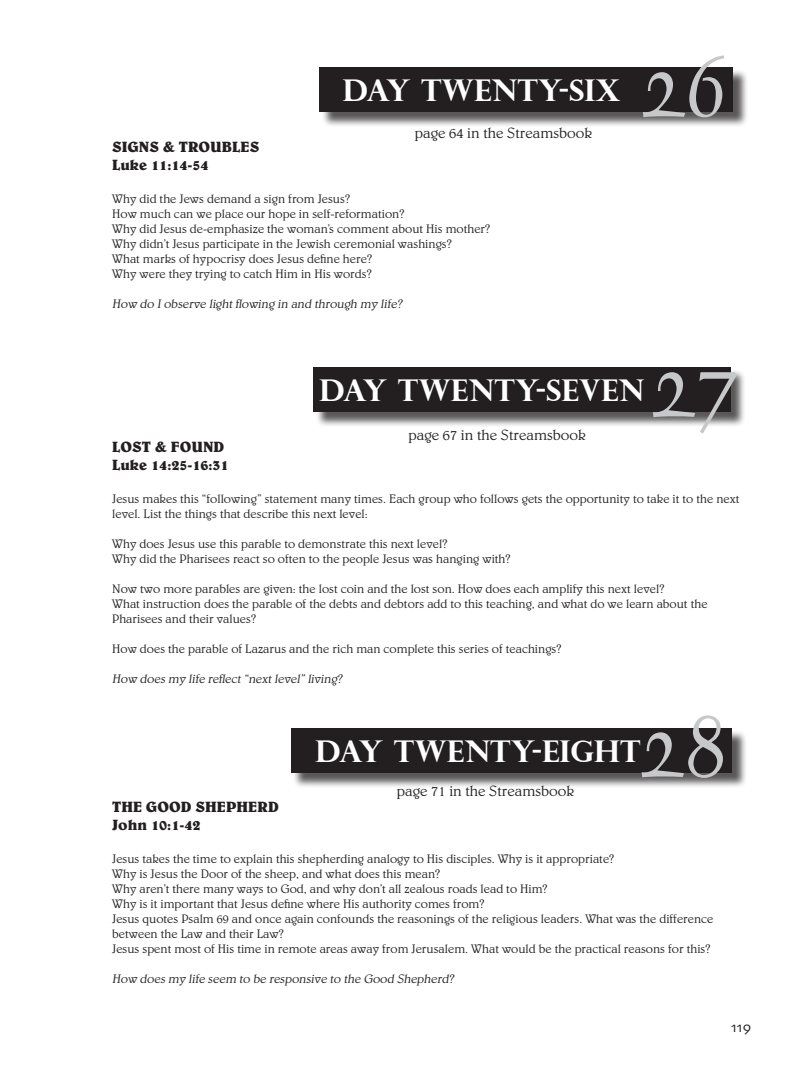
<style>
.page{position:relative;width:810px;height:1080px;background:#fff}
.page>*{position:absolute;margin:0;border:0;box-sizing:border-box;transform-origin:0 0}
.t1{font:90px "Dauphin Plain";color:#c7c8ca}
.t2{font:700 30px "Perpetua Titling";color:#fff}
.t3{font:700 15px "Belwe";color:#231f20}
.t4{font:300 15px "Belwe";color:#231f20}
.t5{font:15px "Skia";color:#231f20}
.t6{font:300 12.5px/15px "Belwe";color:#231f20}
</style>
<div class="page">
<div style="left:322px;top:69px;width:426px;height:59px;background:#231f20;opacity:.75"></div>
<div style="left:320px;top:67px;width:413px;height:45px;background:#231f20"></div>
<div style="left:316px;top:369px;width:430px;height:59px;background:#231f20;opacity:.75"></div>
<div style="left:314px;top:367px;width:417px;height:45px;background:#231f20"></div>
<div style="left:293px;top:730px;width:454px;height:58px;background:#231f20;opacity:.75"></div>
<div style="left:291px;top:728px;width:441px;height:45px;background:#231f20"></div>
<p class="t2" style="left:343px;top:72px;width:279px">DAY TWENTY-SIX</p>
<p class="t4" style="left:415px;top:124px;width:179px">page 64 in the Streamsbook</p>
<p class="t3" style="left:112px;top:138px;width:149px">SIGNS &amp; TROUBLES</p>
<p class="t3" style="left:112px;top:156px;width:98px">Luke 11:14-54</p>
<p class="t6" style="left:112px;top:191px;width:239px">Why did the Jews demand a sign from Jesus?</p>
<p class="t6" style="left:112px;top:206px;width:294px">How much can we place our hope in self-reformation?</p>
<p class="t6" style="left:112px;top:221px;width:380px">Why did Jesus de-emphasize the woman’s comment about His mother?</p>
<p class="t6" style="left:112px;top:236px;width:341px">Why didn’t Jesus participate in the Jewish ceremonial washings?</p>
<p class="t6" style="left:112px;top:251px;width:261px">What marks of hypocrisy does Jesus define here?</p>
<p class="t6" style="left:112px;top:266px;width:261px">Why were they trying to catch Him in His words?</p>
<p class="t6" style="left:112px;top:296px;width:293px">How do I observe light flowing in and through my life?</p>
<p class="t1" style="left:641px;top:32px;width:87px">26</p>
<p class="t2" style="left:320px;top:372px;width:327px">DAY TWENTY-SEVEN</p>
<p class="t1" style="left:651px;top:332px;width:89px">27</p>
<p class="t4" style="left:409px;top:426px;width:179px">page 67 in the Streamsbook</p>
<p class="t3" style="left:112px;top:438px;width:114px">LOST &amp; FOUND</p>
<p class="t3" style="left:112px;top:456px;width:118px">Luke 14:25-16:31</p>
<p class="t6" style="left:112px;top:491px;width:629px">Jesus makes this “following” statement many times. Each group who follows gets the opportunity to take it to the next level. List the things that describe this next level:</p>
<p class="t6" style="left:112px;top:536px;width:337px">Why does Jesus use this parable to demonstrate this next level?</p>
<p class="t6" style="left:112px;top:551px;width:400px">Why did the Pharisees react so often to the people Jesus was hanging with?</p>
<p class="t6" style="left:112px;top:581px;width:554px">Now two more parables are given: the lost coin and the lost son. How does each amplify this next level?</p>
<p class="t6" style="left:112px;top:596px;width:597px">What instruction does the parable of the debts and debtors add to this teaching, and what do we learn about the</p>
<p class="t6" style="left:112px;top:611px;width:145px">Pharisees and their values?</p>
<p class="t6" style="left:112px;top:641px;width:451px">How does the parable of Lazarus and the rich man complete this series of teachings?</p>
<p class="t6" style="left:112px;top:671px;width:234px">How does my life reflect “next level” living?</p>
<p class="t1" style="left:640px;top:692px;width:87px">28</p>
<p class="t2" style="left:315px;top:733px;width:327px">DAY TWENTY-EIGHT</p>
<p class="t4" style="left:397px;top:783px;width:179px">page 71 in the Streamsbook</p>
<p class="t3" style="left:112px;top:798px;width:168px">THE GOOD SHEPHERD</p>
<p class="t3" style="left:112px;top:816px;width:90px">John 10:1-42</p>
<p class="t6" style="left:112px;top:851px;width:504px">Jesus takes the time to explain this shepherding analogy to His disciples. Why is it appropriate?</p>
<p class="t6" style="left:112px;top:866px;width:330px">Why is Jesus the Door of the sheep, and what does this mean?</p>
<p class="t6" style="left:112px;top:881px;width:437px">Why aren’t there many ways to God, and why don’t all zealous roads lead to Him?</p>
<p class="t6" style="left:112px;top:896px;width:374px">Why is it important that Jesus define where His authority comes from?</p>
<p class="t6" style="left:112px;top:911px;width:603px">Jesus quotes Psalm 69 and once again confounds the reasonings of the religious leaders. What was the difference</p>
<p class="t6" style="left:112px;top:926px;width:173px">between the Law and their Law?</p>
<p class="t6" style="left:112px;top:941px;width:600px">Jesus spent most of His time in remote areas away from Jerusalem. What would be the practical reasons for this?</p>
<p class="t6" style="left:112px;top:971px;width:345px">How does my life seem to be responsive to the Good Shepherd?</p>
<p class="t5" style="left:731px;top:1018px;width:22px">119</p>
</div>
